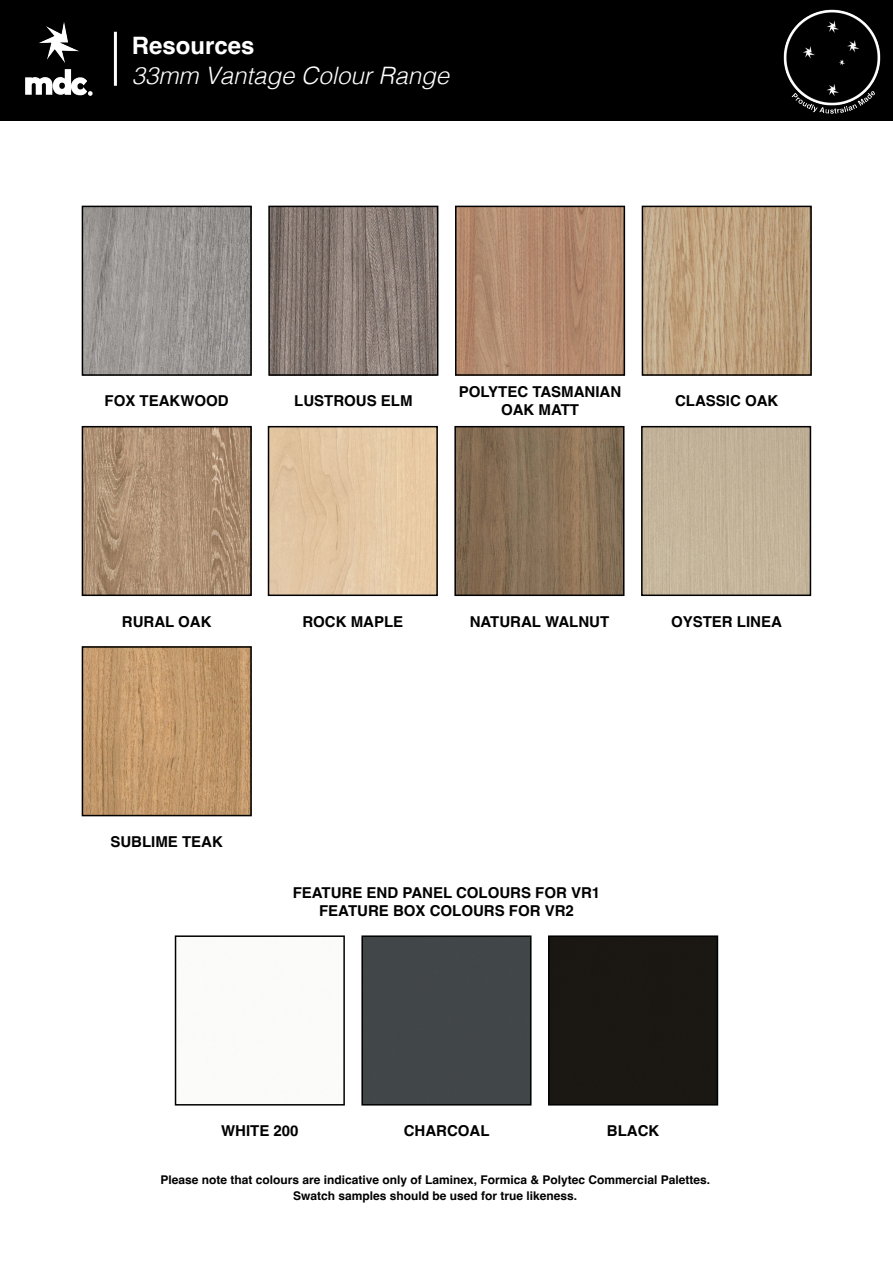
<style>
.page{position:relative;width:893px;height:1263px;background:#fff}
.page>*{position:absolute;margin:0;border:0;box-sizing:border-box;transform-origin:0 0}
.t1{font:italic 300 24px "Helvetica";color:#fff}
.t2{font:700 24px "Helvetica";color:#fff}
.t3{font:700 15px/18px "Helvetica";color:#000;text-align:center}
.t4{font:700 12px "Helvetica";color:#000}
.s1{font-size:15.15px}
</style>
<div class="page">
<div style="left:175px;top:935px;width:170px;height:170px;border:2px solid #000"></div>
<div style="left:364px;top:938px;width:165px;height:164px;background:#414649"></div>
<div style="left:361px;top:935px;width:171px;height:170px;border:2px solid #000"></div>
<div style="left:551px;top:938px;width:164px;height:164px;background:#1a1712"></div>
<div style="left:548px;top:935px;width:170px;height:170px;border:2px solid #000"></div>
<div style="left:0;top:0;width:893px;height:121px;background:#000"></div>
<img style="left:25px;top:22px;width:68px;height:74px">
<hr style="left:114px;top:32px;width:3px;height:54px;background:#fff">
<img style="left:783px;top:9px;width:98px;height:105px">
<img style="left:85px;top:209px;width:164px;height:164px">
<div style="left:82px;top:206px;width:170px;height:170px;border:2px solid #000"></div>
<img style="left:271px;top:429px;width:164px;height:164px">
<div style="left:268px;top:426px;width:170px;height:170px;border:2px solid #000"></div>
<img style="left:85px;top:649px;width:164px;height:164px">
<div style="left:82px;top:646px;width:170px;height:170px;border:2px solid #000"></div>
<img style="left:271px;top:209px;width:164px;height:164px">
<div style="left:268px;top:206px;width:170px;height:170px;border:2px solid #000"></div>
<img style="left:457px;top:429px;width:164px;height:164px">
<div style="left:454px;top:426px;width:170px;height:170px;border:2px solid #000"></div>
<img style="left:85px;top:429px;width:164px;height:164px">
<div style="left:82px;top:426px;width:170px;height:170px;border:2px solid #000"></div>
<img style="left:458px;top:209px;width:164px;height:164px">
<div style="left:455px;top:206px;width:170px;height:170px;border:2px solid #000"></div>
<img style="left:644px;top:429px;width:164px;height:164px">
<div style="left:641px;top:426px;width:170px;height:170px;border:2px solid #000"></div>
<img style="left:645px;top:209px;width:164px;height:164px">
<div style="left:642px;top:206px;width:170px;height:170px;border:2px solid #000"></div>
<p class="t2" style="left:132px;top:31px;width:124px">Resources</p>
<p class="t1" style="left:132px;top:55px;width:319px">33mm Vantage Colour Range</p>
<p class="t3" style="left:105px;top:394px;width:126px">FOX TEAKWOOD</p>
<p class="t3" style="left:294px;top:394px;width:120px">LUSTROUS ELM</p>
<p class="t3" style="left:459px;top:385px;width:164px">POLYTEC TASMANIAN<br>OAK MATT</p>
<p class="t3" style="left:675px;top:394px;width:105px">CLASSIC OAK</p>
<p class="t3" style="left:122px;top:614px;width:91px">RURAL OAK</p>
<p class="t3" style="left:302px;top:614px;width:102px">ROCK MAPLE</p>
<p class="t3" style="left:470px;top:614px;width:141px">NATURAL WALNUT</p>
<p class="t3" style="left:671px;top:614px;width:112px">OYSTER LINEA</p>
<p class="t3" style="left:110px;top:834px;width:114px">SUBLIME TEAK</p>
<p class="t3" style="left:293px;top:885px;width:309px">FEATURE END PANEL COLOURS FOR VR<span class="s1">1</span></p>
<p class="t3" style="left:319px;top:903px;width:256px">FEATURE BOX COLOURS FOR VR<span class="s1">2</span></p>
<p class="t3" style="left:221px;top:1124px;width:79px">WHITE 200</p>
<p class="t3" style="left:404px;top:1124px;width:87px">CHARCOAL</p>
<p class="t3" style="left:607px;top:1124px;width:54px">BLACK</p>
<p class="t4" style="left:160px;top:1172px;width:551px">Please note that colours are indicative only of Laminex, Formica &amp; Polytec Commercial Palettes.</p>
<p class="t4" style="left:293px;top:1188px;width:286px">Swatch samples should be used for true likeness.</p>
</div>
